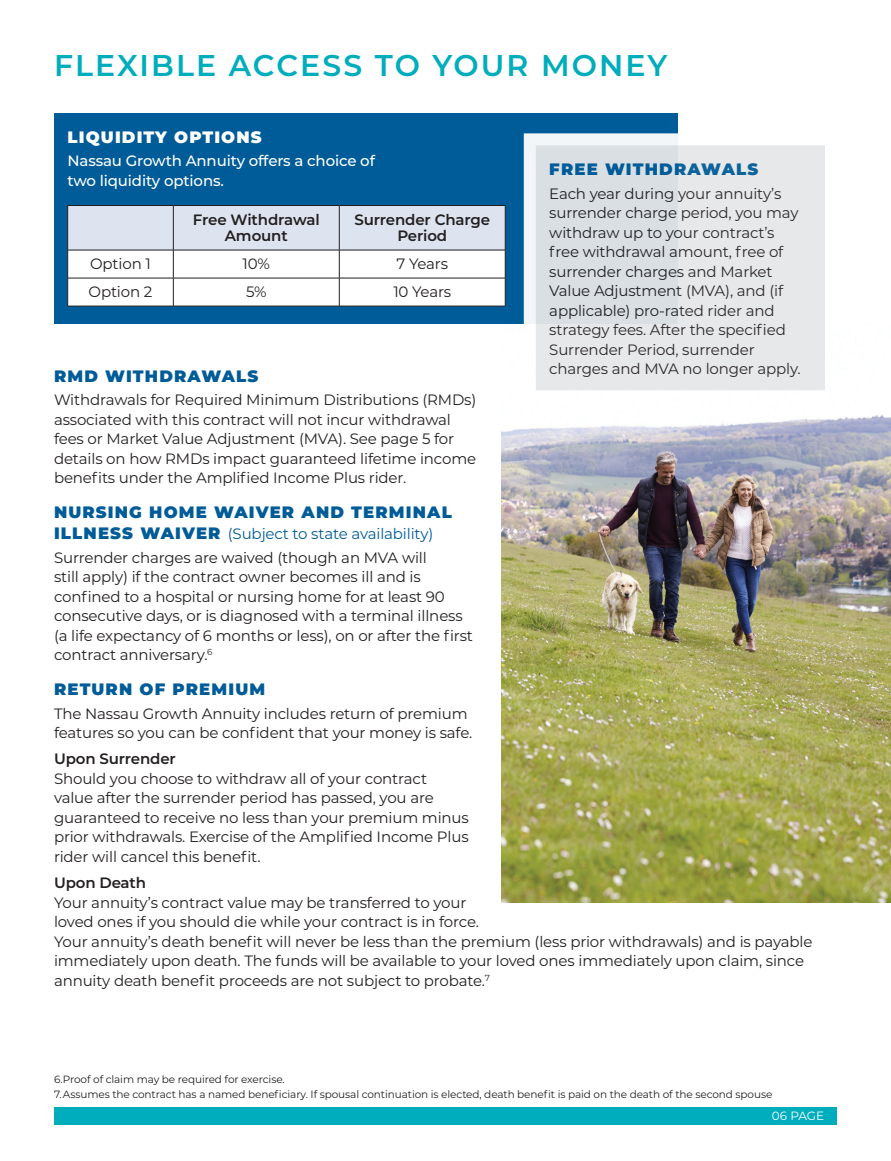
<style>
.page{position:relative;width:891px;height:1161px;background:#fff}
.page>*{position:absolute;margin:0;border:0;box-sizing:border-box;transform-origin:0 0}
._20_24_Montserrat_Se{font:600 30px "Montserrat";letter-spacing:.07em;color:#00adbc}
._11_14_Montserrat_Bl{font:900 16.5px "Montserrat";letter-spacing:.07em;color:#005c98}
._11_14_Montserrat_Bl-2{font:900 16.5px "Montserrat";letter-spacing:.07em;color:#fff}
._10_13_Montserrat_Re{font:15px/19.5px "Montserrat";letter-spacing:-.01em;color:#231f20}
._10_13_Montserrat_Re-2{font:500 15px/19.5px "Montserrat";letter-spacing:-.01em;color:#fff}
._10_13_Montserrat_Re-3{font:600 15px/16.5px "Montserrat";letter-spacing:-.01em;color:#231f20;text-align:center}
._11_14_Montserrat_Bl-3{font:15px "Montserrat";letter-spacing:-.01em;color:#005c98}
._11_14_Montserrat_Se{font:600 15px "Montserrat";letter-spacing:-.01em;color:#231f20}
.t1{font:12px "Montserrat";letter-spacing:-.005em;color:#fff}
._7_8_Montserrat_Reg{font:10.5px "Montserrat";letter-spacing:-.01em;color:#231f20}
.s1{font-weight:900;font-size:16.5px}
</style>
<div class="page">
<div style="left:54px;top:1107px;width:783px;height:18px;background:#00adbc"></div>
<img style="left:501px;top:415px;width:390px;height:488px">
<div style="left:54px;top:113px;width:624px;height:211px;background:#005c98"></div>
<hr style="left:68px;top:205px;width:105px;height:1px;background:#231f20">
<hr style="left:173px;top:205px;width:166px;height:1px;background:#231f20">
<hr style="left:339px;top:205px;width:166px;height:1px;background:#231f20">
<svg style="left:67px;top:206px;width:439px;height:100px;background:#e8ebf0"></svg>
<hr style="left:68px;top:306px;width:105px;height:1px;background:#231f20">
<hr style="left:173px;top:306px;width:166px;height:1px;background:#231f20">
<hr style="left:339px;top:306px;width:166px;height:1px;background:#231f20">
<div style="left:530px;top:139px;width:301px;height:257px;background:linear-gradient(to right,#dbe0e4,#eaeaeb)"></div>
<div style="left:524px;top:133px;width:313px;height:269px;border:12px solid #fff"></div>
<p class="_20_24_Montserrat_Se" style="left:54px;top:44px;width:615px">FLEXIBLE ACCESS TO YOUR MONEY</p>
<p class="_11_14_Montserrat_Bl-2" style="left:68px;top:124px;width:196px">LIQUIDITY OPTIONS</p>
<p class="_10_13_Montserrat_Re-2" style="left:68px;top:151px;width:309px">Nassau Growth Annuity offers a choice of two liquidity options.</p>
<p class="_10_13_Montserrat_Re-3" style="left:193px;top:210px;width:128px">Free Withdrawal<br>Amount</p>
<p class="_10_13_Montserrat_Re-3" style="left:354px;top:210px;width:137px">Surrender Charge<br>Period</p>
<p class="_10_13_Montserrat_Re" style="left:90px;top:254px;width:62px">Option 1</p>
<p class="_10_13_Montserrat_Re" style="left:243px;top:254px;width:29px">10%</p>
<p class="_10_13_Montserrat_Re" style="left:397px;top:254px;width:53px">7 Years</p>
<p class="_10_13_Montserrat_Re" style="left:89px;top:282px;width:65px">Option 2</p>
<p class="_10_13_Montserrat_Re" style="left:246px;top:282px;width:22px">5%</p>
<p class="_10_13_Montserrat_Re" style="left:393px;top:282px;width:59px">10 Years</p>
<p class="_11_14_Montserrat_Bl" style="left:549px;top:157px;width:211px">FREE WITHDRAWALS</p>
<p class="_10_13_Montserrat_Re" style="left:549px;top:183px;width:253px">Each year during your annuity’s surrender charge period, you may withdraw up to your contract’s free withdrawal amount, free of surrender charges and Market<br>Value Adjustment (MVA), and (if applicable) pro-rated rider and strategy fees. After the specified<br>Surrender Period, surrender charges and MVA no longer apply.</p>
<p class="_11_14_Montserrat_Bl" style="left:54px;top:363px;width:206px">RMD WITHDRAWALS</p>
<p class="_10_13_Montserrat_Re" style="left:54px;top:390px;width:424px">Withdrawals for Required Minimum Distributions (RMDs) associated with this contract will not incur withdrawal fees or Market Value Adjustment (MVA). See page 5 for details on how RMDs impact guaranteed lifetime income benefits under the Amplified Income Plus rider.</p>
<p class="_11_14_Montserrat_Bl" style="left:54px;top:500px;width:399px">NURSING HOME WAIVER AND TERMINAL</p>
<p class="_11_14_Montserrat_Bl-3" style="left:54px;top:523px;width:381px"><span class="s1">ILLNESS WAIVER</span> (Subject to state availability)</p>
<p class="_10_13_Montserrat_Re" style="left:54px;top:547px;width:421px">Surrender charges are waived (though an MVA will<br>still apply) if the contract owner becomes ill and is confined to a hospital or nursing home for at least 90 consecutive days, or is diagnosed with a terminal illness (a life expectancy of 6 months or less), on or after the first contract anniversary.<sup>6</sup></p>
<p class="_11_14_Montserrat_Bl" style="left:54px;top:677px;width:213px">RETURN OF PREMIUM</p>
<p class="_10_13_Montserrat_Re" style="left:54px;top:703px;width:420px">The Nassau Growth Annuity includes return of premium features so you can be confident that your money is safe.</p>
<p class="_11_14_Montserrat_Se" style="left:54px;top:748px;width:123px">Upon Surrender</p>
<p class="_10_13_Montserrat_Re" style="left:54px;top:768px;width:416px">Should you choose to withdraw all of your contract value after the surrender period has passed, you are guaranteed to receive no less than your premium minus prior withdrawals. Exercise of the Amplified Income Plus rider will cancel this benefit.</p>
<p class="_11_14_Montserrat_Se" style="left:54px;top:872px;width:94px">Upon Death</p>
<p class="_10_13_Montserrat_Re" style="left:54px;top:892px;width:760px">Your annuity’s contract value may be transferred to your<br>loved ones if you should die while your contract is in force.<br>Your annuity’s death benefit will never be less than the premium (less prior withdrawals) and is payable immediately upon death. The funds will be available to your loved ones immediately upon claim, since annuity death benefit proceeds are not subject to probate.<sup>7</sup></p>
<p class="_7_8_Montserrat_Reg" style="left:54px;top:1072px;width:232px">6.Proof of claim may be required for exercise.</p>
<p class="_7_8_Montserrat_Reg" style="left:54px;top:1087px;width:720px">7.Assumes the contract has a named beneficiary. If spousal continuation is elected, death benefit is paid on the death of the second spouse</p>
<p class="t1" style="left:772px;top:1108px;width:54px">06 PAGE</p>
</div>
